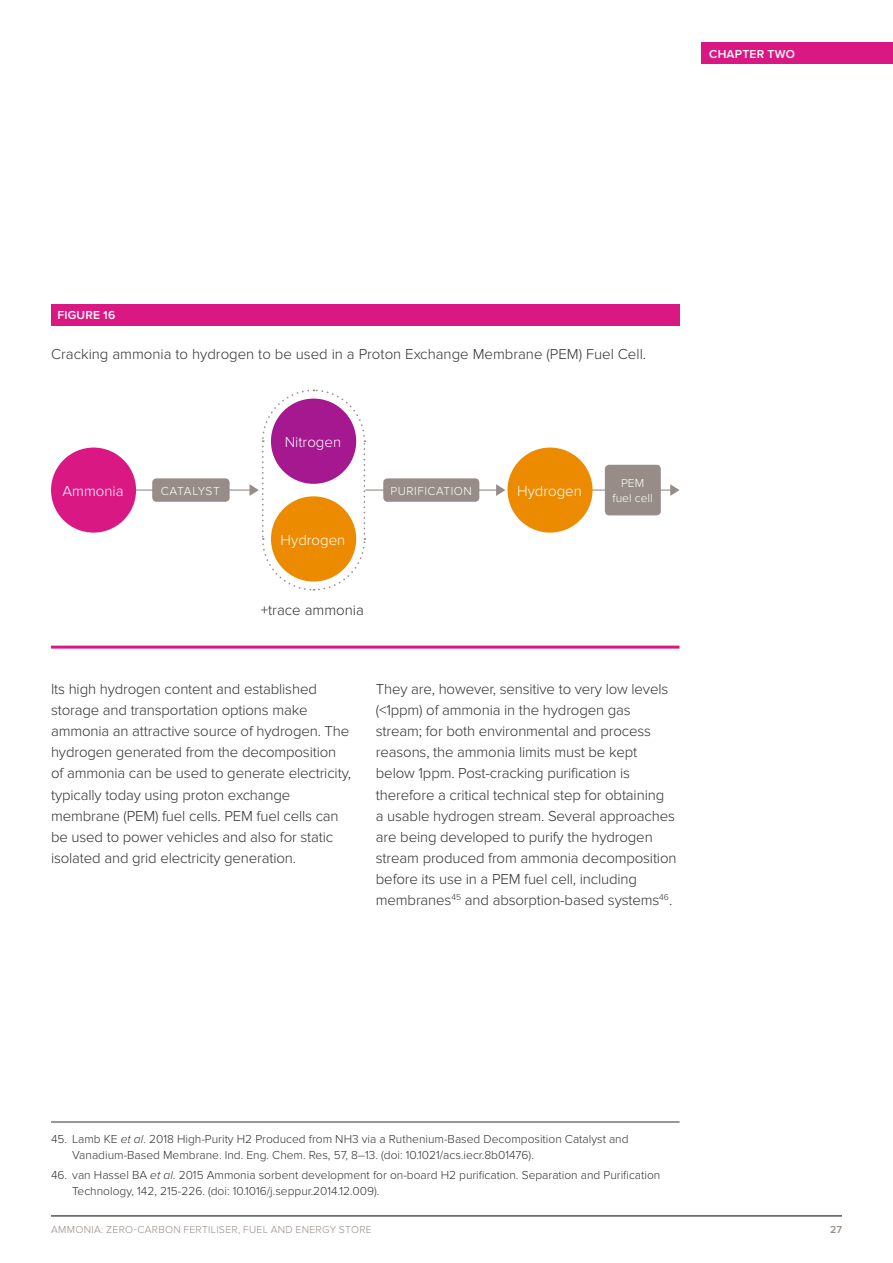
<style>
.page{position:relative;width:893px;height:1263px;background:#fff}
.page>*{position:absolute;margin:0;border:0;box-sizing:border-box;transform-origin:0 0}
.Body_copy{font:300 15px/21px "Proxima Nova";letter-spacing:-.01em;color:#333132}
.t1{font:300 15px "Proxima Nova";color:#fff}
.t2{font:300 12px/15.8px "Proxima Nova";color:#333132}
.t3{font:300 12px "Proxima Nova";letter-spacing:.04em;color:#fff}
.t4{font:600 12px "Proxima Nova";letter-spacing:.02em;color:#fff}
.t5{font:300 12px/15px "Proxima Nova";color:#fff;text-align:center}
.t6{font:300 10.5px "Proxima Nova";letter-spacing:.025em;color:#978c87}
.t7{font:600 10.5px "Proxima Nova";color:#978c87}
.s1{font-style:italic}
</style>
<div class="page">
<div style="left:701px;top:43px;width:192px;height:21px;background:#da1884"></div>
<hr style="left:128px;top:489px;width:128px;height:2px;background:#978c87">
<svg style="left:249px;top:389px;width:117px;height:202px"></svg>
<div style="left:152px;top:478px;width:78px;height:24px;background:#978c87;border-radius:4px"></div>
<div style="left:51px;top:305px;width:628px;height:21px;background:#da1884"></div>
<hr style="left:51px;top:646px;width:628px;height:3px;background:#da1884">
<div style="left:51px;top:448px;width:85px;height:85px;background:#da1884;border-radius:50%"></div>
<hr style="left:365px;top:489px;width:137px;height:2px;background:#978c87">
<svg style="left:496px;top:484px;width:9px;height:12px"></svg>
<hr style="left:545px;top:489px;width:131px;height:2px;background:#978c87">
<svg style="left:670px;top:484px;width:9px;height:12px"></svg>
<div style="left:383px;top:478px;width:96px;height:24px;background:#978c87;border-radius:4px"></div>
<div style="left:605px;top:465px;width:56px;height:50px;background:#978c87;border-radius:4px"></div>
<div style="left:507px;top:448px;width:86px;height:85px;background:#ed8b00;border-radius:50%"></div>
<div style="left:271px;top:399px;width:85px;height:85px;background:#a51890;border-radius:50%"></div>
<hr style="left:51px;top:1122px;width:628px;height:1px;background:#333132">
<hr style="left:51px;top:1216px;width:791px;height:1px;background:#000">
<p class="t4" style="left:709px;top:47px;width:87px">CHAPTER TWO</p>
<p class="t4" style="left:57px;top:308px;width:59px">FIGURE 16</p>
<p class="Body_copy" style="left:51px;top:344px;width:597px">Cracking ammonia to hydrogen to be used in a Proton Exchange Membrane (PEM) Fuel Cell.</p>
<p class="t1" style="left:285px;top:433px;width:58px">Nitrogen</p>
<p class="t1" style="left:62px;top:482px;width:63px">Ammonia</p>
<p class="t3" style="left:391px;top:484px;width:83px">PURIFICATION</p>
<p class="t5" style="left:613px;top:476px;width:42px">PEM fuel cell</p>
<p class="t1" style="left:517px;top:482px;width:66px">Hydrogen</p>
<p class="t3" style="left:161px;top:484px;width:61px">CATALYST</p>
<p class="t1" style="left:281px;top:531px;width:66px">Hydrogen</p>
<p class="Body_copy" style="left:261px;top:599px;width:105px">+trace ammonia</p>
<p class="Body_copy" style="left:51px;top:679px;width:302px">Its high hydrogen content and established storage and transportation options make ammonia an attractive source of hydrogen. The hydrogen generated from the decomposition of ammonia can be used to generate electricity, typically today using proton exchange membrane (PEM) fuel cells. PEM fuel cells can be used to power vehicles and also for static isolated and grid electricity generation.</p>
<p class="Body_copy" style="left:376px;top:679px;width:302px">They are, however, sensitive to very low levels (&lt;1ppm) of ammonia in the hydrogen gas stream; for both environmental and process reasons, the ammonia limits must be kept below 1ppm. Post-cracking purification is therefore a critical technical step for obtaining<br>a usable hydrogen stream. Several approaches are being developed to purify the hydrogen stream produced from ammonia decomposition before its use in a PEM fuel cell, including membranes<sup>45</sup> and absorption-based systems<sup>46</sup>.</p>
<p class="t2" style="left:72px;top:1132px;width:558px;text-indent:-21px">45. Lamb KE <span class="s1">et al</span>. 2018 High-Purity H2 Produced from NH3 via a Ruthenium-Based Decomposition Catalyst and<br>Vanadium-Based Membrane. Ind. Eng. Chem. Res, 57, 8–13. (doi: 10.1021/acs.iecr.8b01476).</p>
<p class="t2" style="left:72px;top:1167px;width:590px;text-indent:-21px">46. van Hassel BA <span class="s1">et al</span>. 2015 Ammonia sorbent development for on-board H2 purification. Separation and Purification<br>Technology, 142, 215-226. (doi: 10.1016/j.seppur.2014.12.009).</p>
<p class="t6" style="left:51px;top:1223px;width:322px">AMMONIA: ZERO-CARBON FERTILISER, FUEL AND ENERGY STORE</p>
<p class="t7" style="left:830px;top:1223px;width:13px">27</p>
</div>
